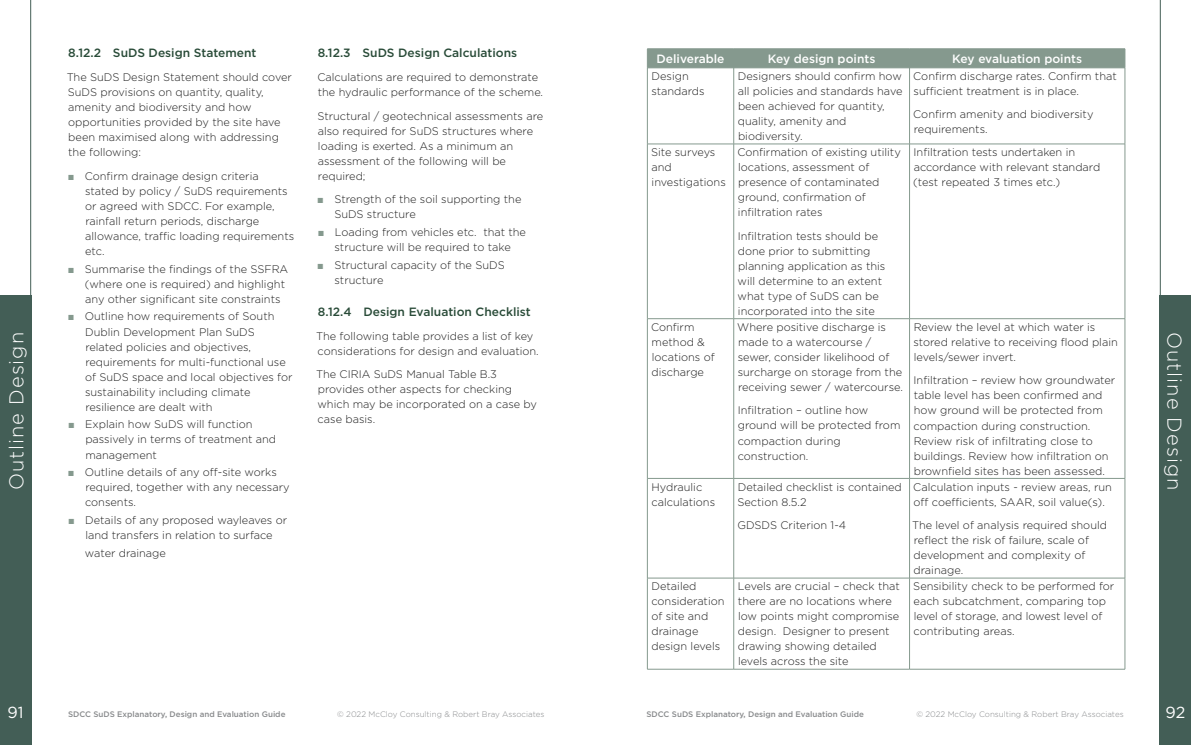
<style>
.page{position:relative;width:1191px;height:745px;background:#fff}
.page>*{position:absolute;margin:0;border:0;box-sizing:border-box;transform-origin:0 0}
.t1{font:300 20px "Gotham";letter-spacing:.05em;color:#fff}
.t2{font:16px "Gotham";color:#fff}
.t3{font:500 12px "Gotham";color:#294b38}
.t4{font:500 12px "Gotham";color:#fff}
.t5{font:300 11px/15px "Gotham";color:#1e1e1e}
.t6{font:500 8px "Gotham";color:#888a8c}
.t7{font:300 8px "Gotham";color:#888a8c}
.s1{font-family:"Arial";font-weight:900;color:#85998e}
</style>
<div class="page">
<hr style="left:909px;top:68px;width:216px;height:1px;background:#85998e">
<hr style="left:647px;top:318px;width:1px;height:160px;background:#85998e">
<hr style="left:647px;top:68px;width:1px;height:76px;background:#85998e">
<hr style="left:647px;top:144px;width:86px;height:1px;background:#85998e">
<hr style="left:647px;top:144px;width:1px;height:174px;background:#85998e">
<hr style="left:733px;top:144px;width:176px;height:1px;background:#85998e">
<hr style="left:909px;top:144px;width:216px;height:1px;background:#85998e">
<hr style="left:647px;top:318px;width:86px;height:1px;background:#85998e">
<hr style="left:733px;top:318px;width:176px;height:1px;background:#85998e">
<hr style="left:909px;top:318px;width:216px;height:1px;background:#85998e">
<hr style="left:1124px;top:68px;width:1px;height:76px;background:#85998e">
<hr style="left:1124px;top:144px;width:1px;height:174px;background:#85998e">
<hr style="left:1124px;top:318px;width:1px;height:160px;background:#85998e">
<hr style="left:733px;top:68px;width:1px;height:76px;background:#85998e">
<hr style="left:909px;top:68px;width:1px;height:76px;background:#85998e">
<hr style="left:733px;top:144px;width:1px;height:174px;background:#85998e">
<hr style="left:909px;top:144px;width:1px;height:174px;background:#85998e">
<hr style="left:733px;top:318px;width:1px;height:160px;background:#85998e">
<hr style="left:909px;top:318px;width:1px;height:160px;background:#85998e">
<hr style="left:733px;top:478px;width:1px;height:99px;background:#85998e">
<hr style="left:909px;top:478px;width:1px;height:99px;background:#85998e">
<hr style="left:733px;top:578px;width:1px;height:90px;background:#85998e">
<hr style="left:909px;top:578px;width:1px;height:90px;background:#85998e">
<hr style="left:647px;top:478px;width:86px;height:1px;background:#85998e">
<hr style="left:647px;top:478px;width:1px;height:99px;background:#85998e">
<hr style="left:733px;top:478px;width:176px;height:1px;background:#85998e">
<hr style="left:909px;top:478px;width:216px;height:1px;background:#85998e">
<hr style="left:1124px;top:478px;width:1px;height:99px;background:#85998e">
<hr style="left:647px;top:577px;width:86px;height:1px;background:#85998e">
<hr style="left:647px;top:578px;width:1px;height:90px;background:#85998e">
<hr style="left:733px;top:577px;width:176px;height:1px;background:#85998e">
<hr style="left:909px;top:577px;width:216px;height:1px;background:#85998e">
<hr style="left:1124px;top:578px;width:1px;height:90px;background:#85998e">
<hr style="left:647px;top:668px;width:86px;height:1px;background:#85998e">
<hr style="left:733px;top:668px;width:176px;height:1px;background:#85998e">
<hr style="left:909px;top:668px;width:216px;height:1px;background:#85998e">
<hr style="left:647px;top:68px;width:86px;height:1px;background:#85998e">
<div style="left:647px;top:49px;width:478px;height:19px;background:#85998e"></div>
<hr style="left:733px;top:68px;width:176px;height:1px;background:#85998e">
<div style="left:0;top:295px;width:31px;height:449px;background:#435e56"></div>
<div style="left:1159px;top:295px;width:32px;height:449px;background:#435e56"></div>
<hr style="left:30px;top:0;width:1px;height:382px;background:#435e56">
<hr style="left:1159px;top:0;width:1px;height:382px;background:#435e56">
<p class="t3" style="left:318px;top:46px;width:201px">8.12.3 SuDS Design Calculations</p>
<p class="t5" style="left:317px;top:69px;width:227px">Calculations are required to demonstrate the hydraulic performance of the scheme.</p>
<p class="t5" style="left:317px;top:108px;width:227px">Structural / geotechnical assessments are also required for SuDS structures where loading is exerted. As a minimum an assessment of the following will be required;</p>
<p class="t5" style="left:334px;top:191px;width:189px;text-indent:-17px"><span class="s1">■</span> Strength of the soil supporting the<br>SuDS structure</p>
<p class="t5" style="left:318px;top:224px;width:210px;text-align:center"><span class="s1">■</span> Loading from vehicles etc. that the structure will be required to take</p>
<p class="t5" style="left:334px;top:257px;width:172px;text-indent:-17px"><span class="s1">■</span> Structural capacity of the SuDS structure</p>
<p class="t3" style="left:318px;top:305px;width:214px">8.12.4 Design Evaluation Checklist</p>
<p class="t5" style="left:316px;top:328px;width:224px">The following table provides a list of key considerations for design and evaluation.</p>
<p class="t5" style="left:316px;top:366px;width:222px">The CIRIA SuDS Manual Table B.3 provides other aspects for checking which may be incorporated on a case by case basis.</p>
<p class="t3" style="left:68px;top:46px;width:190px">8.12.2 SuDS Design Statement</p>
<p class="t5" style="left:67px;top:69px;width:227px">The SuDS Design Statement should cover SuDS provisions on quantity, quality, amenity and biodiversity and how opportunities provided by the site have been maximised along with addressing the following:</p>
<p class="t5" style="left:85px;top:168px;width:211px;text-indent:-17px"><span class="s1">■</span> Confirm drainage design criteria stated by policy / SuDS requirements or agreed with SDCC. For example, rainfall return periods, discharge allowance, traffic loading requirements etc.</p>
<p class="t5" style="left:85px;top:261px;width:205px;text-indent:-17px"><span class="s1">■</span> Summarise the findings of the SSFRA (where one is required) and highlight any other significant site constraints</p>
<p class="t5" style="left:85px;top:309px;width:209px;text-indent:-17px"><span class="s1">■</span> Outline how requirements of South Dublin Development Plan SuDS related policies and objectives, requirements for multi-functional use of SuDS space and local objectives for sustainability including climate resilience are dealt with</p>
<p class="t5" style="left:85px;top:416px;width:192px;text-indent:-17px"><span class="s1">■</span> Explain how SuDS will function passively in terms of treatment and management</p>
<p class="t5" style="left:85px;top:464px;width:206px;text-indent:-17px"><span class="s1">■</span> Outline details of any off-site works required, together with any necessary consents.</p>
<p class="t5" style="left:68px;top:512px;width:220px;text-align:center"><span class="s1">■</span> Details of any proposed wayleaves or land transfers in relation to surface</p>
<p class="t5" style="left:85px;top:545px;width:83px">water drainage</p>
<p class="t4" style="left:656px;top:52px;width:69px">Deliverable</p>
<p class="t4" style="left:768px;top:52px;width:109px">Key design points</p>
<p class="t4" style="left:952px;top:52px;width:131px">Key evaluation points</p>
<p class="t5" style="left:651px;top:68px;width:55px">Design standards</p>
<p class="t5" style="left:738px;top:68px;width:166px">Designers should confirm how all policies and standards have been achieved for quantity, quality, amenity and biodiversity.</p>
<p class="t5" style="left:913px;top:68px;width:205px">Confirm discharge rates. Confirm that sufficient treatment is in place.</p>
<p class="t5" style="left:913px;top:107px;width:182px">Confirm amenity and biodiversity requirements.</p>
<p class="t5" style="left:651px;top:144px;width:76px">Site surveys and investigations</p>
<p class="t5" style="left:737px;top:144px;width:165px">Confirmation of existing utility locations, assessment of presence of contaminated ground, confirmation of infiltration rates</p>
<p class="t5" style="left:737px;top:228px;width:149px">Infiltration tests should be done prior to submitting planning application as this will determine to an extent what type of SuDS can be incorporated into the site</p>
<p class="t5" style="left:913px;top:144px;width:189px">Infiltration tests undertaken in accordance with relevant standard (test repeated 3 times etc.)</p>
<p class="t5" style="left:651px;top:319px;width:65px">Confirm method &amp; locations of discharge</p>
<p class="t5" style="left:737px;top:319px;width:167px">Where positive discharge is made to a watercourse / sewer, consider likelihood of surcharge on storage from the receiving sewer / watercourse.</p>
<p class="t5" style="left:738px;top:402px;width:164px">Infiltration – outline how ground will be protected from compaction during construction.</p>
<p class="t5" style="left:913px;top:319px;width:206px">Review the level at which water is stored relative to receiving flood plain levels/sewer invert.</p>
<p class="t5" style="left:913px;top:372px;width:203px">Infiltration – review how groundwater table level has been confirmed and how ground will be protected from compaction during construction.<br>Review risk of infiltrating close to buildings. Review how infiltration on brownfield sites has been assessed.</p>
<h1 class="t1" style="left:4px;top:490px;width:159px;rotate:-90deg">Outline Design</h1>
<h1 class="t1" style="left:1187px;top:332px;width:159px;rotate:90deg">Outline Design</h1>
<p class="t5" style="left:651px;top:479px;width:65px">Hydraulic calculations</p>
<p class="t5" style="left:737px;top:479px;width:166px">Detailed checklist is contained<br>Section 8.5.2</p>
<p class="t5" style="left:737px;top:517px;width:110px">GDSDS Criterion 1-4</p>
<p class="t5" style="left:913px;top:479px;width:200px">Calculation inputs - review areas, run off coefficients, SAAR, soil value(s).</p>
<p class="t5" style="left:912px;top:517px;width:196px">The level of analysis required should reflect the risk of failure, scale of development and complexity of drainage.</p>
<p class="t5" style="left:651px;top:578px;width:75px">Detailed consideration of site and drainage design levels</p>
<p class="t5" style="left:738px;top:578px;width:164px">Levels are crucial – check that there are no locations where low points might compromise design. Designer to present drawing showing detailed levels across the site</p>
<p class="t5" style="left:913px;top:578px;width:202px">Sensibility check to be performed for each subcatchment, comparing top level of storage, and lowest level of contributing areas.</p>
<h2 class="t2" style="left:8px;top:701px;width:18px">91</h2>
<h2 class="t2" style="left:1165px;top:701px;width:21px">92</h2>
<p class="t6" style="left:68px;top:708px;width:219px">SDCC SuDS Explanatory, Design and Evaluation Guide</p>
<p class="t7" style="left:337px;top:709px;width:209px">© 2022 McCloy Consulting &amp; Robert Bray Associates</p>
<p class="t6" style="left:646px;top:708px;width:219px">SDCC SuDS Explanatory, Design and Evaluation Guide</p>
<p class="t7" style="left:916px;top:709px;width:209px">© 2022 McCloy Consulting &amp; Robert Bray Associates</p>
</div>
